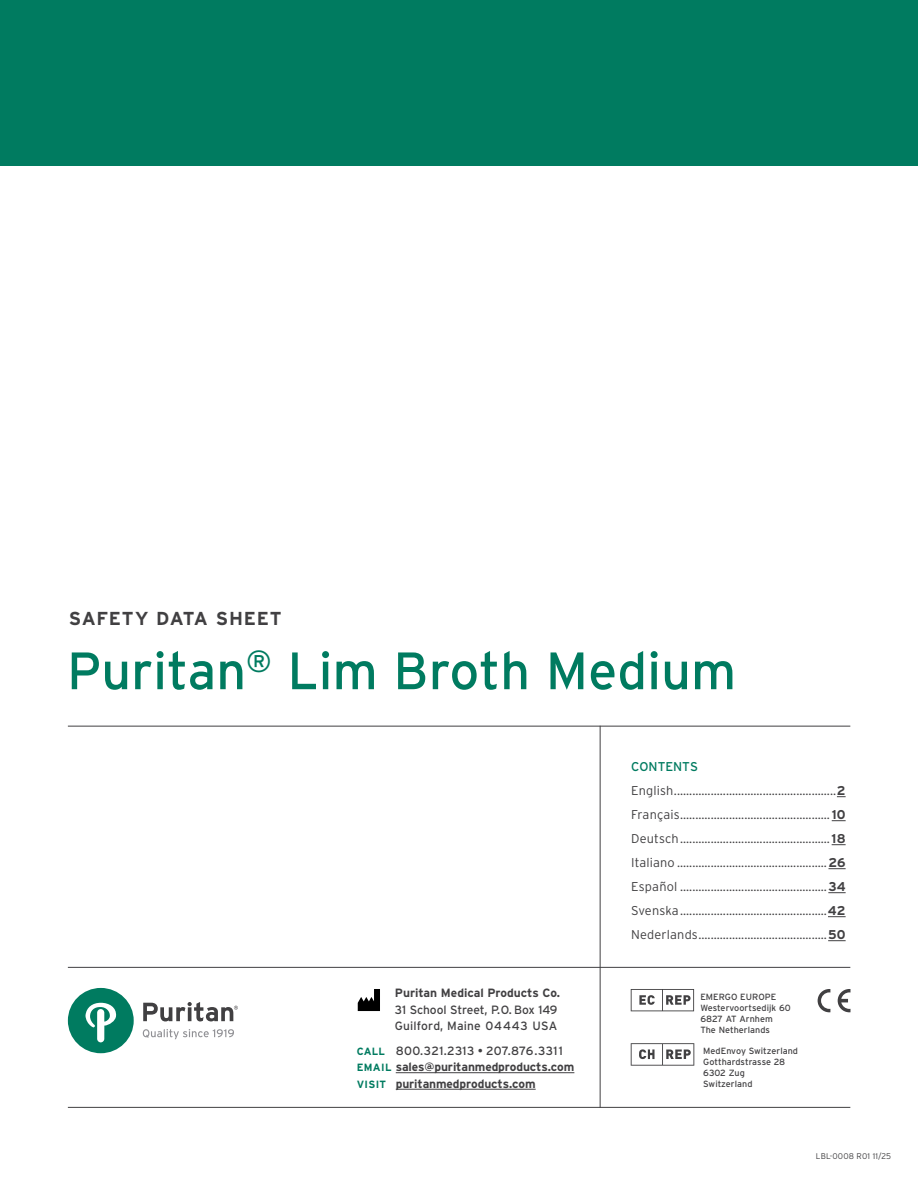
<style>
.page{position:relative;width:918px;height:1188px;background:#fff}
.page>*{position:absolute;margin:0;border:0;box-sizing:border-box;transform-origin:0 0}
.HT_-_HED_A{font:52.5px "Interstate";color:#007b60}
.I4U_-_Body___Chart{font:700 18.75px "Interstate";letter-spacing:.04em;color:#414042}
.I4U_-_Body___Chart-2{font:300 12.75px "Interstate";letter-spacing:.01em;color:#414042}
.I4U_-_SUBHED{font:12.75px "Interstate";color:#007b60}
.t1{font:700 12px "Interstate";letter-spacing:-.01em;color:#414042}
.t2{font:12px "Interstate";letter-spacing:.01em;color:#414042}
.t3{font:12px "Interstate";letter-spacing:-.015em;color:#414042}
.t4{font:9px "Interstate";letter-spacing:.005em;color:#414042}
.t5{font:300 8.25px "Interstate";letter-spacing:.015em;color:#414042}
.s1{font-weight:700;font-size:10.5px;color:#007b60}
.s2{font-size:10.5px;color:#007b60}
.s3{font-weight:700}
</style>
<div class="page">
<svg style="left:832px;top:820px;width:14px;height:1px"></svg>
<svg style="left:832px;top:844px;width:14px;height:1px"></svg>
<svg style="left:828px;top:868px;width:18px;height:1px"></svg>
<svg style="left:828px;top:892px;width:18px;height:1px"></svg>
<svg style="left:828px;top:916px;width:18px;height:1px"></svg>
<svg style="left:828px;top:940px;width:18px;height:1px"></svg>
<hr style="left:68px;top:967px;width:782px;height:1px;background:#414042">
<hr style="left:68px;top:726px;width:782px;height:1px;background:#414042">
<hr style="left:68px;top:1107px;width:782px;height:1px;background:#414042">
<hr style="left:600px;top:726px;width:1px;height:382px;background:#414042">
<hr style="left:396px;top:1072px;width:178px;height:1px;background:#414042">
<hr style="left:396px;top:1089px;width:140px;height:1px;background:#414042">
<svg style="left:68px;top:988px;width:66px;height:65px"></svg>
<svg style="left:143px;top:1029px;width:91px;height:10px"></svg>
<svg style="left:143px;top:1002px;width:95px;height:19px"></svg>
<svg style="left:818px;top:989px;width:12px;height:23px"></svg>
<svg style="left:838px;top:989px;width:12px;height:23px"></svg>
<svg style="left:358px;top:989px;width:22px;height:22px"></svg>
<svg style="left:631px;top:989px;width:63px;height:22px"></svg>
<svg style="left:631px;top:1043px;width:63px;height:23px"></svg>
<div style="left:0;top:0;width:918px;height:165px;background:#007b60"></div>
<p class="I4U_-_Body___Chart" style="left:69px;top:608px;width:214px">SAFETY DATA SHEET</p>
<p class="HT_-_HED_A" style="left:67px;top:641px;width:671px">Puritan<sup>®</sup> Lim Broth Medium</p>
<p class="t1" style="left:395px;top:987px;width:166px">Puritan Medical Products Co.</p>
<p class="t3" style="left:395px;top:1003px;width:164px">31 School Street, P.O. Box 149</p>
<p class="t2" style="left:395px;top:1019px;width:164px">Guilford, Maine 04443 USA</p>
<p class="t2" style="left:357px;top:1044px;width:208px"><span class="s1">CALL</span> 800.321.2313 • 207.876.3311</p>
<p class="t1" style="left:357px;top:1060px;width:219px"><span class="s2">EMAIL</span> sales@puritanmedproducts.com</p>
<p class="t1" style="left:357px;top:1077px;width:180px"><span class="s2">VISIT</span> puritanmedproducts.com</p>
<p class="I4U_-_SUBHED" style="left:631px;top:759px;width:68px">CONTENTS</p>
<p class="I4U_-_Body___Chart-2" style="left:631px;top:783px;width:216px">English.....................................................<span class="s3">2</span></p>
<p class="I4U_-_Body___Chart-2" style="left:631px;top:807px;width:216px">Français.................................................<span class="s3">10</span></p>
<p class="I4U_-_Body___Chart-2" style="left:631px;top:831px;width:216px">Deutsch.................................................<span class="s3">18</span></p>
<p class="I4U_-_Body___Chart-2" style="left:631px;top:855px;width:216px">Italiano .................................................<span class="s3">26</span></p>
<p class="I4U_-_Body___Chart-2" style="left:631px;top:879px;width:216px">Español ................................................<span class="s3">34</span></p>
<p class="I4U_-_Body___Chart-2" style="left:631px;top:903px;width:216px">Svenska................................................<span class="s3">42</span></p>
<p class="I4U_-_Body___Chart-2" style="left:631px;top:927px;width:216px">Nederlands..........................................<span class="s3">50</span></p>
<p class="t4" style="left:700px;top:991px;width:77px">EMERGO EUROPE</p>
<p class="t4" style="left:700px;top:1003px;width:92px">Westervoortsedijk 60</p>
<p class="t4" style="left:700px;top:1014px;width:74px">6827 AT Arnhem</p>
<p class="t4" style="left:700px;top:1025px;width:71px">The Netherlands</p>
<p class="t4" style="left:703px;top:1045px;width:96px">MedEnvoy Switzerland</p>
<p class="t4" style="left:703px;top:1057px;width:84px">Gotthardstrasse 28</p>
<p class="t4" style="left:703px;top:1068px;width:43px">6302 Zug</p>
<p class="t4" style="left:703px;top:1079px;width:51px">Switzerland</p>
<p class="t5" style="left:816px;top:1152px;width:77px">LBL-0008 R01 11/25</p>
</div>
